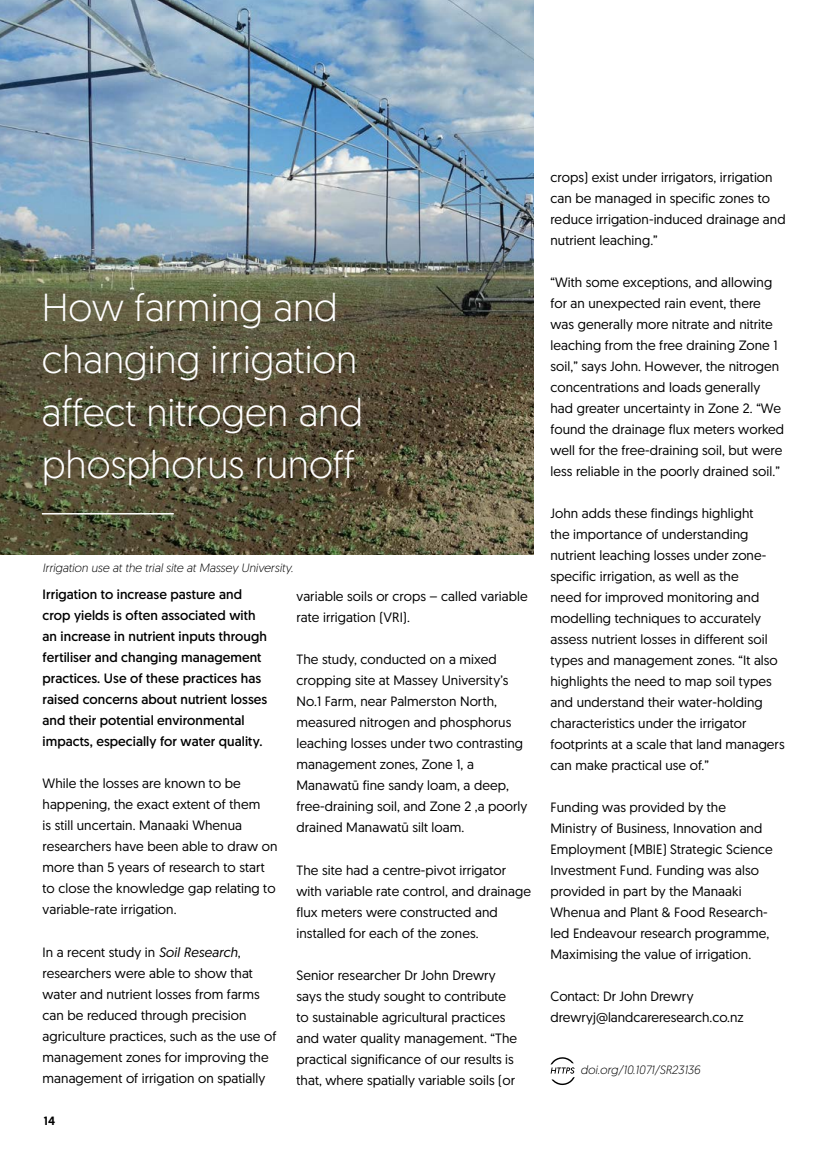
<style>
.page{position:relative;width:830px;height:1149px;background:#fff}
.page>*{position:absolute;margin:0;border:0;box-sizing:border-box;transform-origin:0 0}
.t1{font:300 39px/52.5px "Geomanist";color:#fff}
.t2{font:13.5px/21px "Geomanist";letter-spacing:.005em;color:#000}
.t3{font:13.5px/21px "Geomanist";letter-spacing:.005em;color:#000}
.t4{font:italic 300 12px "Geomanist";color:#000}
.t5{font:500 12px "Geomanist";color:#000}
.s1{font-style:italic}
</style>
<div class="page">
<img style="left:0;top:0;width:533px;height:554px">
<hr style="left:42px;top:513px;width:132px;height:1px;background:#fff">
<svg style="left:550px;top:1057px;width:24px;height:27px"></svg>
<h1 class="t1" style="left:42px;top:279px;width:323px">How farming and changing irrigation affect nitrogen and phosphorus runoff</h1>
<p class="t4" style="left:43px;top:560px;width:252px">Irrigation use at the trial site at Massey University.</p>
<p class="t3" style="left:43px;top:583px;width:226px">Irrigation to increase pasture and crop yields is often associated with an increase in nutrient inputs through fertiliser and changing management practices. Use of these practices has raised concerns about nutrient losses and their potential environmental impacts, especially for water quality.</p>
<p class="t2" style="left:43px;top:772px;width:236px">While the losses are known to be happening, the exact extent of them<br>is still uncertain. Manaaki Whenua researchers have been able to draw on more than 5 years of research to start to close the knowledge gap relating to variable-rate irrigation.</p>
<p class="t2" style="left:43px;top:940px;width:235px">In a recent study in <span class="s1">Soil Research</span>, researchers were able to show that water and nutrient losses from farms can be reduced through precision agriculture practices, such as the use of management zones for improving the management of irrigation on spatially</p>
<p class="t5" style="left:44px;top:1112px;width:13px">14</p>
<p class="t2" style="left:296px;top:585px;width:233px">variable soils or crops – called variable rate irrigation (VRI).</p>
<p class="t2" style="left:296px;top:648px;width:232px">The study, conducted on a mixed cropping site at Massey University’s No.1 Farm, near Palmerston North, measured nitrogen and phosphorus leaching losses under two contrasting management zones, Zone 1, a Manawatū fine sandy loam, a deep, free-draining soil, and Zone 2 ,a poorly drained Manawatū silt loam.</p>
<p class="t2" style="left:296px;top:858px;width:236px">The site had a centre-pivot irrigator with variable rate control, and drainage flux meters were constructed and installed for each of the zones.</p>
<p class="t2" style="left:296px;top:963px;width:222px">Senior researcher Dr John Drewry says the study sought to contribute to sustainable agricultural practices and water quality management. “The practical significance of our results is that, where spatially variable soils (or</p>
<p class="t2" style="left:550px;top:166px;width:236px">crops) exist under irrigators, irrigation can be managed in specific zones to reduce irrigation-induced drainage and nutrient leaching.”</p>
<p class="t2" style="left:550px;top:271px;width:235px">“With some exceptions, and allowing for an unexpected rain event, there was generally more nitrate and nitrite leaching from the free draining Zone 1 soil,” says John. However, the nitrogen concentrations and loads generally had greater uncertainty in Zone 2. “We found the drainage flux meters worked well for the free-draining soil, but were less reliable in the poorly drained soil.”</p>
<p class="t2" style="left:550px;top:502px;width:235px">John adds these findings highlight<br>the importance of understanding nutrient leaching losses under zone&shy;specific irrigation, as well as the<br>need for improved monitoring and modelling techniques to accurately assess nutrient losses in different soil types and management zones. “It also highlights the need to map soil types and understand their water-holding characteristics under the irrigator footprints at a scale that land managers can make practical use of.”</p>
<p class="t2" style="left:550px;top:796px;width:224px">Funding was provided by the Ministry of Business, Innovation and Employment (MBIE) Strategic Science Investment Fund. Funding was also provided in part by the Manaaki Whenua and Plant &amp; Food Research&shy;led Endeavour research programme, Maximising the value of irrigation.</p>
<p class="t2" style="left:550px;top:985px;width:195px">Contact: Dr John Drewry drewryj@landcareresearch.co.nz</p>
<p class="t4" style="left:580px;top:1061px;width:121px">doi.org/10.1071/SR23136</p>
</div>
